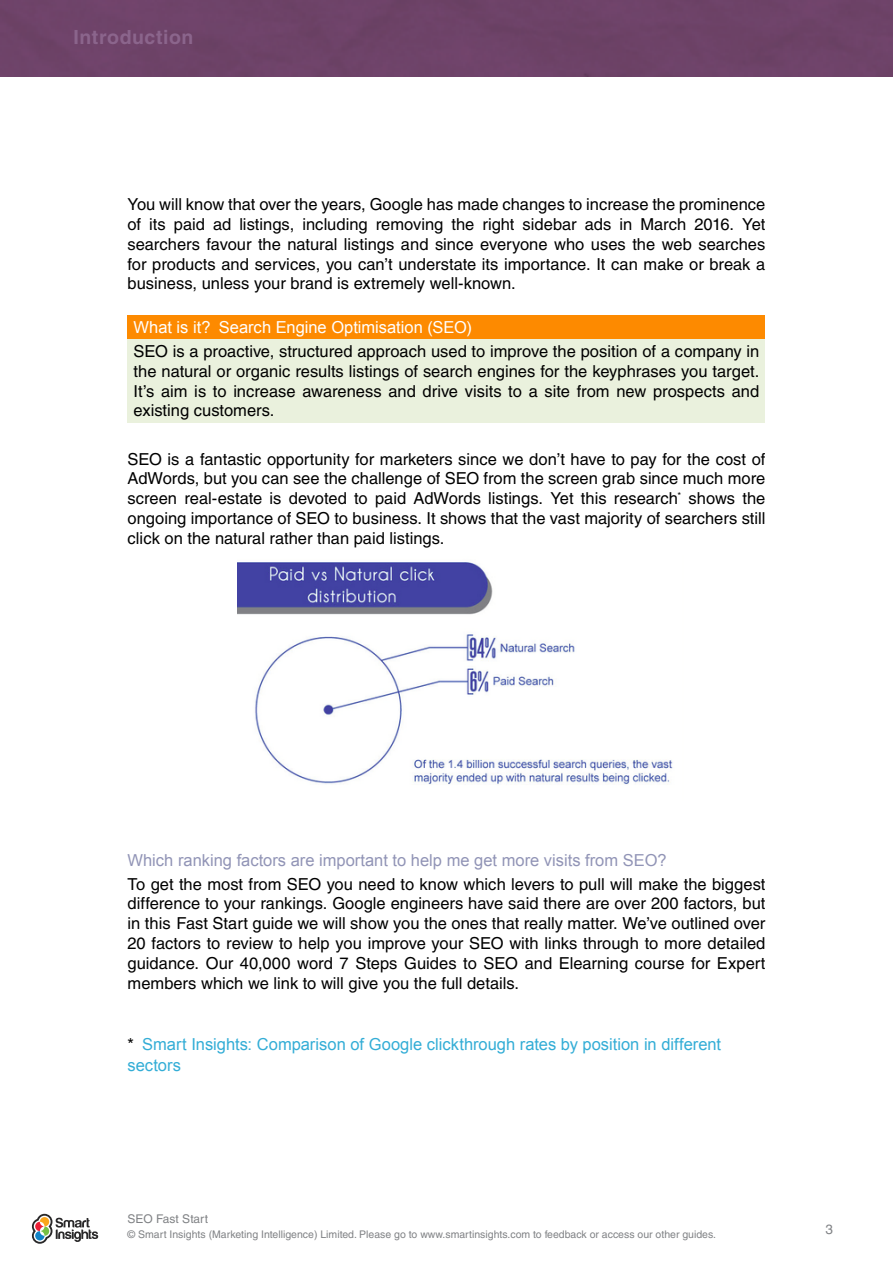
<style>
.page{position:relative;width:893px;height:1263px;background:#fff}
.page>*{position:absolute;margin:0;border:0;box-sizing:border-box;transform-origin:0 0}
.t1{font:700 19.5px "Helvetica LT Std";letter-spacing:.03em;color:#8b658c}
.t2{font:16.5px/19.8px "Helvetica LT Std";color:#000;text-align:justify}
.t3{font:16.5px/21px "Arial";color:#33add6}
.t4{font:16.5px "Arial";color:#9194b6}
.t5{font:16.5px "Arial";color:#fff}
.t6{font:13.5px "Helvetica LT Std";color:#808285}
.t7{font:12px "Helvetica LT Std";color:#808285}
.t8{font:10.5px "Helvetica LT Std";color:#808285}
.s1{color:#000}
</style>
<div class="page">
<svg style="left:32px;top:1214px;width:66px;height:30px"></svg>
<div style="left:0;top:0;width:893px;height:77px;background:#6e4368"></div>
<div style="left:128px;top:315px;width:637px;height:24px;background:#fd8a00"></div>
<div style="left:128px;top:339px;width:637px;height:83px;background:#eaf1dd"></div>
<img style="left:237px;top:562px;width:436px;height:223px">
<p class="t1" style="left:74px;top:26px;width:121px">Introduction</p>
<p class="t2" style="left:128px;top:194px;width:639px">You will know that over the years, Google has made changes to increase the prominence of its paid ad listings, including removing the right sidebar ads in March 2016. Yet searchers favour the natural listings and since everyone who uses the web searches for products and services, you can’t understate its importance. It can make or break a business, unless your brand is extremely well-known.</p>
<p class="t5" style="left:134px;top:317px;width:340px">What is it? Search Engine Optimisation (SEO)</p>
<p class="t2" style="left:134px;top:341px;width:627px">SEO is a proactive, structured approach used to improve the position of a company in the natural or organic results listings of search engines for the keyphrases you target.<br>It’s aim is to increase awareness and drive visits to a site from new prospects and existing customers.</p>
<p class="t2" style="left:128px;top:449px;width:639px">SEO is a fantastic opportunity for marketers since we don’t have to pay for the cost of AdWords, but you can see the challenge of SEO from the screen grab since much more screen real-estate is devoted to paid AdWords listings. Yet this research<sup>*</sup> shows the ongoing importance of SEO to business. It shows that the vast majority of searchers still click on the natural rather than paid listings.</p>
<p class="t4" style="left:128px;top:849px;width:541px">Which ranking factors are important to help me get more visits from SEO?</p>
<p class="t2" style="left:128px;top:874px;width:639px">To get the most from SEO you need to know which levers to pull will make the biggest difference to your rankings. Google engineers have said there are over 200 factors, but in this Fast Start guide we will show you the ones that really matter. We’ve outlined over 20 factors to review to help you improve your SEO with links through to more detailed guidance. Our 40,000 word 7 Steps Guides to SEO and Elearning course for Expert members which we link to will give you the full details.</p>
<p class="t3" style="left:128px;top:1034px;width:595px"><span class="s1">*</span> Smart Insights: Comparison of Google clickthrough rates by position in different sectors</p>
<p class="t7" style="left:128px;top:1211px;width:82px">SEO Fast Start</p>
<p class="t8" style="left:128px;top:1228px;width:590px">© Smart Insights (Marketing Intelligence) Limited. Please go to www.smartinsights.com to feedback or access our other guides.</p>
<p class="t6" style="left:825px;top:1221px;width:9px">3</p>
</div>
